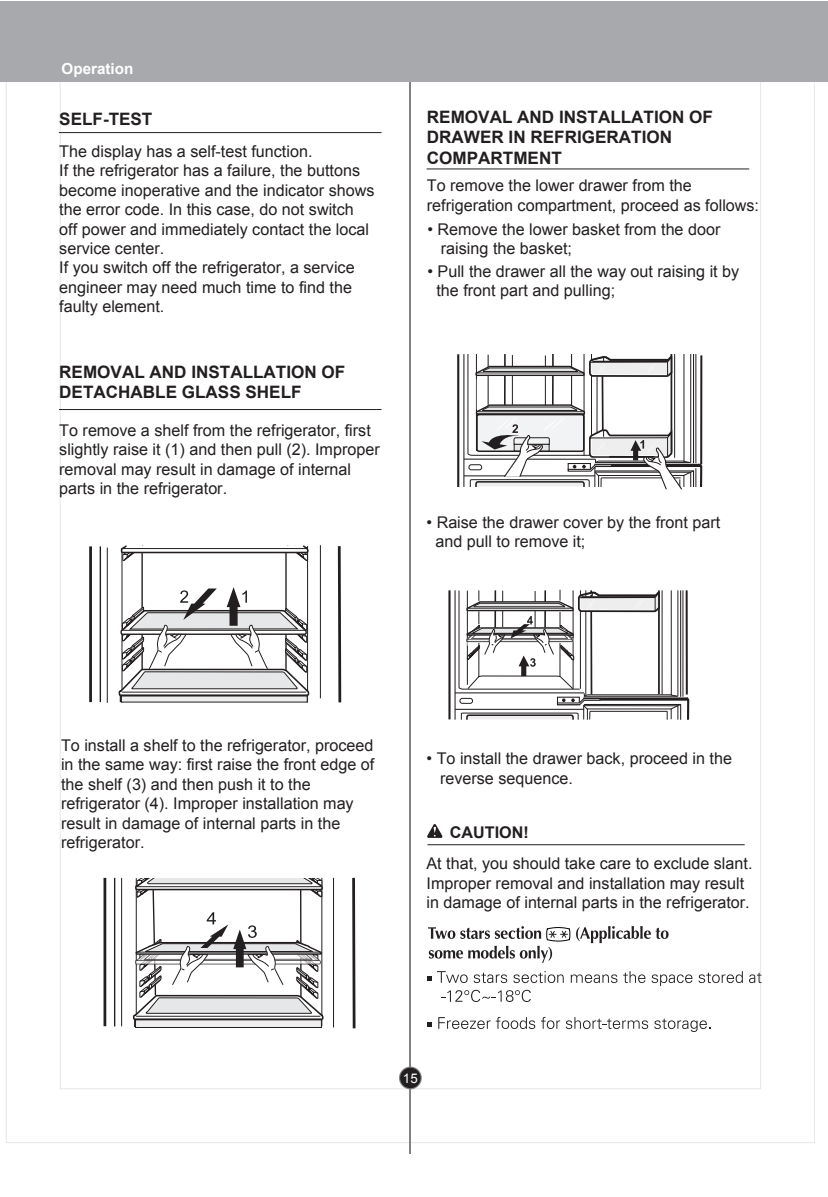
<style>
.page{position:relative;width:828px;height:1197px;background:#fff}
.page>*{position:absolute;margin:0;border:0;box-sizing:border-box;transform-origin:0 0}
.t1{font:700 17.2px/20.6px "Arial";color:#231f20}
.t2{font:16.2px/19.4px "Arial";color:#231f20}
.t3{font:700 16.2px "Arial";color:#231f20}
.t4{font:700 15.2px "Arial";color:#fff}
.t5{font:13.4px "Arial";color:#fff}
</style>
<div class="page">
<hr style="left:409px;top:65px;width:2px;height:1088px;background:#808285">
<svg style="left:399px;top:1066px;width:23px;height:23px"></svg>
<div style="left:400px;top:1067px;width:20px;height:21px;background:#231f20;border-radius:50%"></div>
<div style="left:0;top:1px;width:828px;height:81px;background:#a8a9ad"></div>
<hr style="left:89px;top:546px;width:3px;height:156px;background:#231f20">
<hr style="left:100px;top:546px;width:1px;height:156px;background:#231f20">
<hr style="left:107px;top:547px;width:1px;height:155px;background:#231f20">
<svg style="left:118px;top:545px;width:224px;height:158px"></svg>
<div style="left:121px;top:695px;width:186px;height:7px;background:#eeeeef;border:1px solid #231f20"></div>
<hr style="left:103px;top:877px;width:3px;height:149px;background:#231f20">
<hr style="left:352px;top:877px;width:3px;height:151px;background:#231f20">
<hr style="left:114px;top:877px;width:1px;height:149px;background:#231f20">
<hr style="left:333px;top:877px;width:1px;height:150px;background:#231f20">
<hr style="left:121px;top:877px;width:1px;height:149px;background:#231f20">
<svg style="left:132px;top:877px;width:202px;height:149px"></svg>
<hr style="left:457px;top:355px;width:2px;height:131px;background:#231f20">
<hr style="left:463px;top:355px;width:1px;height:131px;background:#231f20">
<hr style="left:464px;top:458px;width:132px;height:1px;background:#231f20">
<hr style="left:464px;top:475px;width:131px;height:1px;background:#231f20">
<hr style="left:448px;top:590px;width:2px;height:129px;background:#231f20">
<hr style="left:454px;top:590px;width:1px;height:129px;background:#231f20">
<hr style="left:455px;top:692px;width:129px;height:1px;background:#231f20">
<hr style="left:455px;top:708px;width:129px;height:1px;background:#231f20">
<svg style="left:458px;top:589px;width:232px;height:130px"></svg>
<hr style="left:59px;top:132px;width:322px;height:1px;background:#231f20">
<hr style="left:59px;top:409px;width:322px;height:1px;background:#231f20">
<hr style="left:427px;top:168px;width:322px;height:1px;background:#231f20">
<svg style="left:467px;top:355px;width:236px;height:135px"></svg>
<hr style="left:700px;top:355px;width:2px;height:109px;background:#231f20">
<hr style="left:685px;top:590px;width:3px;height:104px;background:#231f20">
<hr style="left:427px;top:844px;width:317px;height:1px;background:#231f20">
<svg style="left:427px;top:824px;width:16px;height:13px"></svg>
<svg style="left:576px;top:926px;width:92px;height:17px"></svg>
<svg style="left:427px;top:971px;width:80px;height:11px"></svg>
<svg style="left:513px;top:971px;width:51px;height:11px"></svg>
<svg style="left:571px;top:974px;width:46px;height:8px"></svg>
<svg style="left:623px;top:971px;width:22px;height:11px"></svg>
<svg style="left:651px;top:974px;width:41px;height:11px"></svg>
<svg style="left:698px;top:971px;width:45px;height:11px"></svg>
<svg style="left:749px;top:972px;width:12px;height:10px"></svg>
<svg style="left:441px;top:989px;width:90px;height:12px"></svg>
<svg style="left:427px;top:1022px;width:5px;height:4px"></svg>
<svg style="left:438px;top:1017px;width:52px;height:11px"></svg>
<svg style="left:496px;top:1016px;width:39px;height:12px"></svg>
<svg style="left:541px;top:1016px;width:19px;height:12px"></svg>
<svg style="left:566px;top:1017px;width:82px;height:11px"></svg>
<svg style="left:654px;top:1018px;width:56px;height:13px"></svg>
<svg style="left:428px;top:926px;width:142px;height:36px"></svg>
<p class="t4" style="left:62px;top:58px;width:73px">Operation</p>
<p class="t1" style="left:59px;top:109px;width:95px">SELF-TEST</p>
<p class="t2" style="left:59px;top:142px;width:317px">The display has a self-test function.<br>If the refrigerator has a failure, the buttons become inoperative and the indicator shows the error code. In this case, do not switch off power and immediately contact the local service center.<br>If you switch off the refrigerator, a service engineer may need much time to find the faulty element.</p>
<p class="t1" style="left:59px;top:362px;width:287px">REMOVAL AND INSTALLATION OF<br>DETACHABLE GLASS SHELF</p>
<p class="t2" style="left:59px;top:420px;width:322px">To remove a shelf from the refrigerator, first slightly raise it (1) and then pull (2). Improper removal may result in damage of internal parts in the refrigerator.</p>
<p class="t1" style="left:427px;top:107px;width:287px">REMOVAL AND INSTALLATION OF<br>DRAWER IN REFRIGERATION<br>COMPARTMENT</p>
<p class="t2" style="left:427px;top:176px;width:334px">To remove the lower drawer from the refrigeration compartment, proceed as follows:</p>
<p class="t2" style="left:441px;top:219px;width:281px;text-indent:-13px">• Remove the lower basket from the door raising the basket;</p>
<p class="t2" style="left:436px;top:261px;width:304px;text-indent:-9px">• Pull the drawer all the way out raising it by the front part and pulling;</p>
<p class="t2" style="left:435px;top:512px;width:286px;text-indent:-9px">• Raise the drawer cover by the front part and pull to remove it;</p>
<p class="t2" style="left:61px;top:735px;width:315px">To install a shelf to the refrigerator, proceed in the same way: first raise the front edge of the shelf (3) and then push it to the refrigerator (4). Improper installation may result in damage of internal parts in the refrigerator.</p>
<p class="t2" style="left:440px;top:748px;width:293px;text-indent:-13px">• To install the drawer back, proceed in the reverse sequence.</p>
<p class="t3" style="left:450px;top:821px;width:80px">CAUTION!</p>
<p class="t2" style="left:426px;top:854px;width:327px">At that, you should take care to exclude slant.<br>Improper removal and installation may result in damage of internal parts in the refrigerator.</p>
<p class="t5" style="left:403px;top:1069px;width:16px">15</p>
</div>
